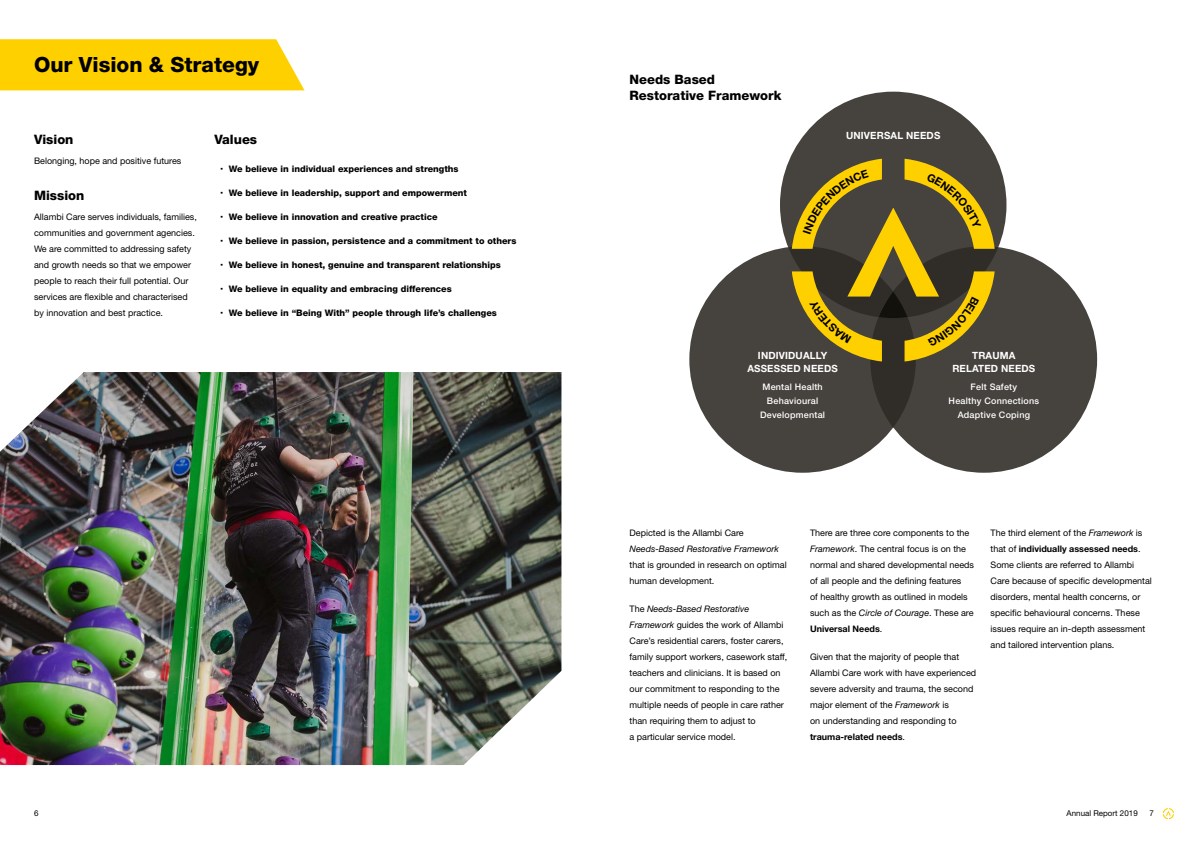
<style>
.page{position:relative;width:1191px;height:842px;background:#fff}
.page>*{position:absolute;margin:0;border:0;box-sizing:border-box;transform-origin:0 0}
.t1{font:800 21px "Helvetica Neue LT Std";color:#000}
.t2{font:800 13px/16px "Helvetica Neue LT Std";color:#000}
.t3{font:700 10px/13px "Helvetica Neue LT Std";letter-spacing:.015em;color:#fff;text-align:center}
.t4{font:9px/16px "Helvetica Neue LT Std";color:#000}
.t5{font:800 9px "Helvetica Neue LT Std";color:#000}
.t6{font:500 9px/14px "Helvetica Neue LT Std";letter-spacing:.025em;color:#fff;text-align:center}
.t7{font:italic 9px "Helvetica Neue LT Std";color:#000}
.t8{font:8px "Helvetica Neue LT Std";color:#000}
.s1{font-family:"Helvetica Neue";font-weight:400}
.s2{font-style:italic}
.s3{font-weight:700}
</style>
<div class="page">
<img style="left:0;top:372px;width:561px;height:393px">
<div style="left:780px;top:92px;width:226px;height:226px;background:#46423e;border-radius:50%"></div>
<div style="left:689px;top:246px;width:227px;height:227px;background:#46423e;border-radius:50%"></div>
<div style="left:870px;top:246px;width:227px;height:227px;background:#46423e;border-radius:50%"></div>
<svg style="left:1162px;top:808px;width:12px;height:11px"></svg>
<div style="left:0;top:39px;width:304px;height:51px;background:#ffd000"></div>
<svg style="left:788px;top:159px;width:210px;height:269px"></svg>
<h1 class="t1" style="left:34px;top:52px;width:227px">Our Vision &amp; Strategy</h1>
<h2 class="t2" style="left:34px;top:131px;width:41px">Vision</h2>
<p class="t4" style="left:34px;top:153px;width:149px">Belonging, hope and positive futures</p>
<h2 class="t2" style="left:34px;top:187px;width:52px">Mission</h2>
<p class="t4" style="left:34px;top:209px;width:164px">Allambi Care serves individuals, families, communities and government agencies.<br>We are committed to addressing safety and growth needs so that we empower people to reach their full potential. Our services are flexible and characterised by innovation and best practice.</p>
<h2 class="t2" style="left:214px;top:131px;width:44px">Values</h2>
<p class="t5" style="left:220px;top:163px;width:240px"><span class="s1">•</span> We believe in individual experiences and strengths</p>
<p class="t5" style="left:220px;top:187px;width:248px"><span class="s1">•</span> We believe in leadership, support and empowerment</p>
<p class="t5" style="left:220px;top:211px;width:219px"><span class="s1">•</span> We believe in innovation and creative practice</p>
<p class="t5" style="left:220px;top:235px;width:298px"><span class="s1">•</span> We believe in passion, persistence and a commitment to others</p>
<p class="t5" style="left:220px;top:259px;width:282px"><span class="s1">•</span> We believe in honest, genuine and transparent relationships</p>
<p class="t5" style="left:220px;top:283px;width:233px"><span class="s1">•</span> We believe in equality and embracing differences</p>
<p class="t5" style="left:220px;top:307px;width:278px"><span class="s1">•</span> We believe in “Being With” people through life’s challenges</p>
<h2 class="t2" style="left:629px;top:71px;width:153px">Needs Based<br>Restorative Framework</h2>
<p class="t3" style="left:846px;top:129px;width:96px">UNIVERSAL NEEDS</p>
<p class="t3" style="left:747px;top:348px;width:92px">INDIVIDUALLY<br>ASSESSED NEEDS</p>
<p class="t6" style="left:760px;top:380px;width:66px">Mental Health<br>Behavioural<br>Developmental</p>
<p class="t3" style="left:952px;top:348px;width:84px">TRAUMA<br>RELATED NEEDS</p>
<p class="t6" style="left:948px;top:380px;width:92px">Felt Safety<br>Healthy Connections<br>Adaptive Coping</p>
<p class="t4" style="left:629px;top:525px;width:116px">Depicted is the Allambi Care</p>
<p class="t7" style="left:629px;top:543px;width:151px">Needs-Based Restorative Framework</p>
<p class="t4" style="left:629px;top:557px;width:159px">that is grounded in research on optimal human development.</p>
<p class="t4" style="left:629px;top:601px;width:159px">The <span class="s2">Needs-Based Restorative Framework</span> guides the work of Allambi Care’s residential carers, foster carers, family support workers, casework staff, teachers and clinicians. It is based on our commitment to responding to the multiple needs of people in care rather than requiring them to adjust to<br>a particular service model.</p>
<p class="t4" style="left:810px;top:525px;width:165px">There are three core components to the <span class="s2">Framework</span>. The central focus is on the normal and shared developmental needs of all people and the defining features<br>of healthy growth as outlined in models such as the <span class="s2">Circle of Courage</span>. These are <span class="s3">Universal Needs</span>.</p>
<p class="t4" style="left:810px;top:649px;width:168px">Given that the majority of people that Allambi Care work with have experienced severe adversity and trauma, the second major element of the <span class="s2">Framework</span> is<br>on understanding and responding to <span class="s3">trauma-related needs</span>.</p>
<p class="t4" style="left:990px;top:525px;width:163px">The third element of the <span class="s2">Framework</span> is that of <span class="s3">individually assessed needs</span>.<br>Some clients are referred to Allambi Care because of specific developmental disorders, mental health concerns, or specific behavioural concerns. These issues require an in-depth assessment and tailored intervention plans.</p>
<p class="t8" style="left:34px;top:809px;width:6px">6</p>
<p class="t8" style="left:1066px;top:809px;width:73px">Annual Report 2019</p>
<p class="t8" style="left:1149px;top:809px;width:6px">7</p>
</div>
